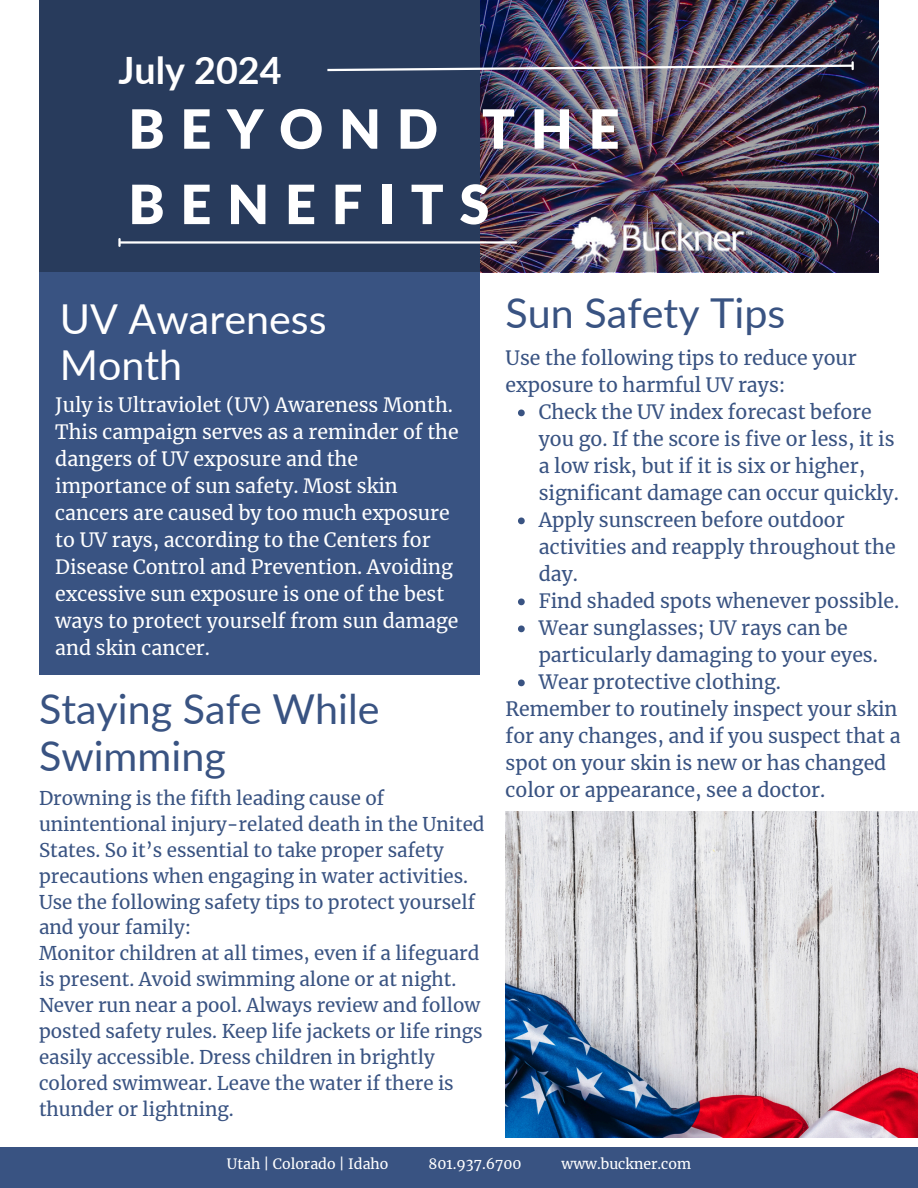
<style>
.page{position:relative;width:918px;height:1188px;background:#fff}
.page>*{position:absolute;margin:0;border:0;box-sizing:border-box;transform-origin:0 0}
.t1{font:900 54.15px/75.3px "Lato";letter-spacing:.29em;color:#fff}
.t2{font:41.25px/47.2px "Lato";color:#395382}
.t3{font:41.25px/46.2px "Lato";color:#fff}
.t4{font:700 37.65px "Lato";color:#fff}
.t5{font:19.5px/27px "Merriweather";color:#395382}
.t6{font:19.5px/27px "Merriweather";color:#fff}
.t7{font:18.75px/25.8px "Merriweather";color:#395382}
.t8{font:14.1px "Merriweather";color:#fff}
</style>
<div class="page">
<div style="left:39px;top:0;width:441px;height:675px;background:#395382"></div>
<img style="left:39px;top:0;width:840px;height:272px">
<img style="left:325px;top:62px;width:529px;height:10px">
<hr style="left:120px;top:241px;width:397px;height:3px;background:#fff">
<svg style="left:118px;top:239px;width:3px;height:7px"></svg>
<img style="left:572px;top:217px;width:180px;height:49px">
<div style="left:0;top:1147px;width:918px;height:41px;background:#395382"></div>
<svg style="left:518px;top:410px;width:7px;height:6px"></svg>
<svg style="left:518px;top:518px;width:7px;height:6px"></svg>
<svg style="left:518px;top:599px;width:7px;height:6px"></svg>
<svg style="left:518px;top:626px;width:7px;height:6px"></svg>
<svg style="left:518px;top:680px;width:7px;height:6px"></svg>
<img style="left:506px;top:811px;width:412px;height:327px">
<h2 class="t4" style="left:118px;top:46px;width:165px">July 2024</h2>
<h4 class="t1" style="left:128px;top:90px;width:493px">BEYOND THE<br>BENEFITS</h4>
<h3 class="t3" style="left:60px;top:295px;width:268px">UV Awareness<br>Month</h3>
<p class="t6" style="left:55px;top:391px;width:405px">July is Ultraviolet (UV) Awareness Month.<br>This campaign serves as a reminder of the dangers of UV exposure and the importance of sun safety. Most skin cancers are caused by too much exposure to UV rays, according to the Centers for Disease Control and Prevention. Avoiding excessive sun exposure is one of the best ways to protect yourself from sun damage and skin cancer.</p>
<p class="t2" style="left:39px;top:684px;width:342px">Staying Safe While<br>Swimming</p>
<h4 class="t7" style="left:39px;top:785px;width:447px">Drowning is the fifth leading cause of unintentional injury-related death in the United States. So it’s essential to take proper safety precautions when engaging in water activities.<br>Use the following safety tips to protect yourself and your family:<br>Monitor children at all times, even if a lifeguard is present. Avoid swimming alone or at night.<br>Never run near a pool. Always review and follow posted safety rules. Keep life jackets or life rings easily accessible. Dress children in brightly colored swimwear. Leave the water if there is thunder or lightning.</h4>
<h3 class="t2" style="left:506px;top:289px;width:281px">Sun Safety Tips</h3>
<h4 class="t5" style="left:506px;top:344px;width:353px">Use the following tips to reduce your exposure to harmful UV rays:</h4>
<p class="t5" style="left:539px;top:398px;width:362px">Check the UV index forecast before you go. If the score is five or less, it is a low risk, but if it is six or higher, significant damage can occur quickly.</p>
<p class="t5" style="left:539px;top:506px;width:358px">Apply sunscreen before outdoor activities and reapply throughout the day.</p>
<p class="t5" style="left:539px;top:587px;width:362px">Find shaded spots whenever possible.</p>
<p class="t5" style="left:539px;top:614px;width:341px">Wear sunglasses; UV rays can be particularly damaging to your eyes.</p>
<p class="t5" style="left:539px;top:668px;width:244px">Wear protective clothing.</p>
<h4 class="t5" style="left:506px;top:695px;width:397px">Remember to routinely inspect your skin for any changes, and if you suspect that a spot on your skin is new or has changed color or appearance, see a doctor.</h4>
<h1 class="t8" style="left:227px;top:1155px;width:163px">Utah | Colorado | Idaho</h1>
<h1 class="t8" style="left:429px;top:1155px;width:94px">801.937.6700</h1>
<h1 class="t8" style="left:562px;top:1155px;width:131px">www.buckner.com</h1>
</div>
